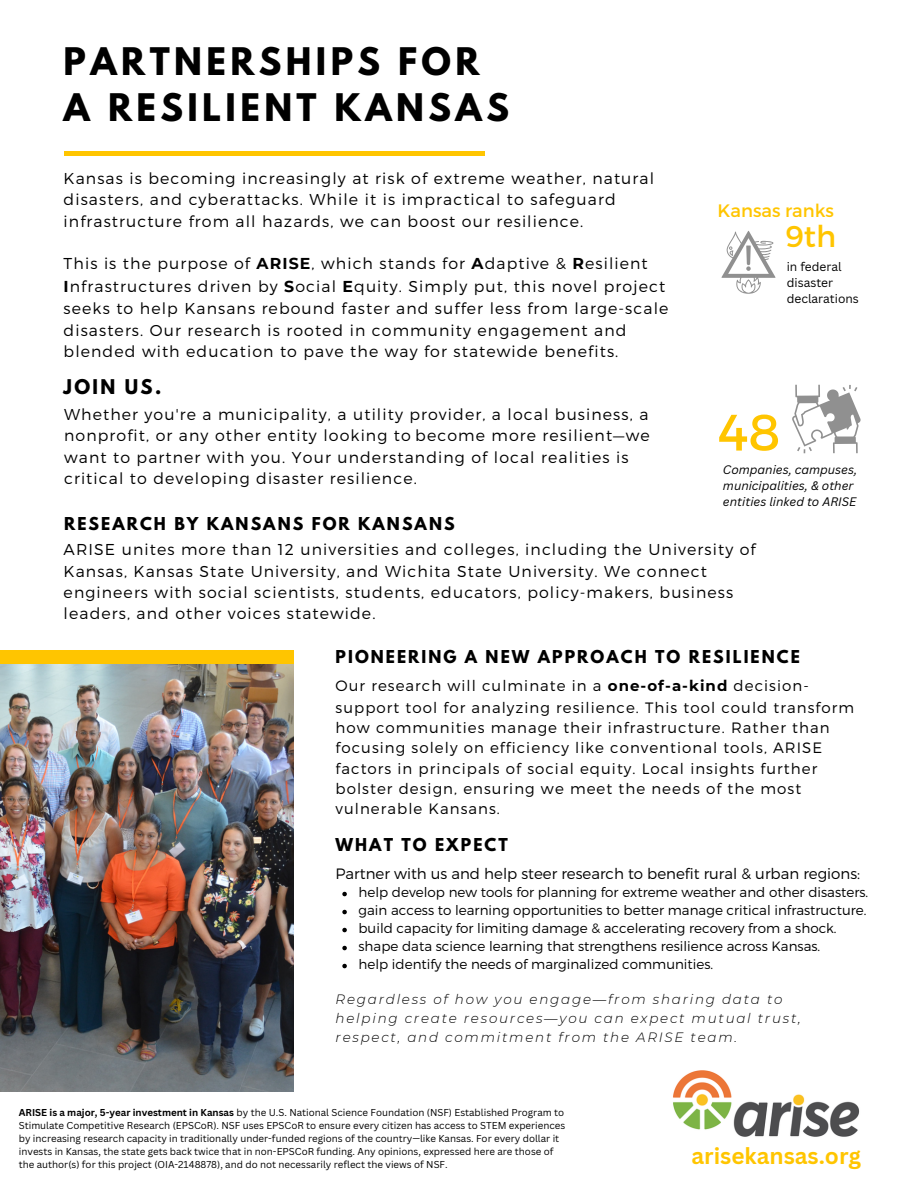
<style>
.page{position:relative;width:918px;height:1188px;background:#fff}
.page>*{position:absolute;margin:0;border:0;box-sizing:border-box;transform-origin:0 0}
.t1{font:51.15px "Montserrat";color:#ffc500}
.t2{font:700 33.75px/46.2px "League Spartan";letter-spacing:.13em;color:#000}
.t3{font:30px "Montserrat";color:#ffc500}
.t4{font:700 22.5px "Canva Sans";color:#ffc500}
.t5{font:18px "Montserrat";color:#ffc500}
.t6{font:700 18px "League Spartan";letter-spacing:.13em;color:#000}
.t7{font:300 15.75px/21.3px "Montserrat";letter-spacing:.07em;color:#000}
.t8{font:700 15.75px "League Spartan";letter-spacing:.13em;color:#000}
.t9{font:300 15px/20.4px "Montserrat";letter-spacing:.07em;color:#000}
.t10{font:300 15px "Montserrat";color:#000}
.t11{font:300 13.5px/18px "Montserrat";color:#000}
.t12{font:italic 300 13.5px/19.2px "Montserrat";letter-spacing:.13em;color:#000}
.t13{font:italic 12px/16px "Canva Sans";color:#000}
.t14{font:12px/16px "Canva Sans";color:#000}
.t15{font:9.75px/13px "Canva Sans";color:#000}
.s1{font-weight:700}
</style>
<div class="page">
<svg style="left:792px;top:385px;width:69px;height:68px"></svg>
<svg style="left:722px;top:231px;width:53px;height:63px"></svg>
<div style="left:64px;top:151px;width:420px;height:5px;background:#ffc500"></div>
<div style="left:0;top:650px;width:294px;height:20px;background:#ffc500"></div>
<img style="left:0;top:664px;width:294px;height:428px">
<img style="left:673px;top:1071px;width:187px;height:66px">
<svg style="left:342px;top:892px;width:5px;height:4px"></svg>
<svg style="left:342px;top:910px;width:5px;height:4px"></svg>
<svg style="left:342px;top:928px;width:5px;height:4px"></svg>
<svg style="left:342px;top:946px;width:5px;height:4px"></svg>
<svg style="left:342px;top:964px;width:5px;height:4px"></svg>
<h2 class="t2" style="left:64px;top:42px;width:447px">PARTNERSHIPS FOR<br>A RESILIENT KANSAS</h2>
<p class="t7" style="left:64px;top:167px;width:592px">Kansas is becoming increasingly at risk of extreme weather, natural disasters, and cyberattacks. While it is impractical to safeguard infrastructure from all hazards, we can boost our resilience.</p>
<p class="t7" style="left:64px;top:252px;width:606px;line-height:21.9px">This is the purpose of <span class="s1">ARISE</span>, which stands for <span class="s1">A</span>daptive &amp; <span class="s1">R</span>esilient <span class="s1">I</span>nfrastructures driven by <span class="s1">S</span>ocial <span class="s1">E</span>quity. Simply put, this novel project seeks to help Kansans rebound faster and suffer less from large-scale disasters. Our research is rooted in community engagement and blended with education to pave the way for statewide benefits.</p>
<p class="t6" style="left:64px;top:378px;width:99px">JOIN US.</p>
<p class="t7" style="left:64px;top:403px;width:587px">Whether you're a municipality, a utility provider, a local business, a nonprofit, or any other entity looking to become more resilient—we want to partner with you. Your understanding of local realities is critical to developing disaster resilience.</p>
<p class="t5" style="left:718px;top:199px;width:118px">Kansas ranks</p>
<h3 class="t3" style="left:786px;top:217px;width:52px">9th</h3>
<p class="t14" style="left:787px;top:258px;width:74px">in federal disaster declarations</p>
<h1 class="t1" style="left:718px;top:399px;width:64px">48</h1>
<p class="t13" style="left:723px;top:461px;width:136px">Companies, campuses, municipalities, &amp; other entities linked to ARISE</p>
<p class="t8" style="left:64px;top:516px;width:392px">RESEARCH BY KANSANS FOR KANSANS</p>
<p class="t7" style="left:64px;top:538px;width:694px">ARISE unites more than 12 universities and colleges, including the University of Kansas, Kansas State University, and Wichita State University. We connect engineers with social scientists, students, educators, policy-makers, business leaders, and other voices statewide.</p>
<p class="t8" style="left:336px;top:649px;width:466px">PIONEERING A NEW APPROACH TO RESILIENCE</p>
<p class="t9" style="left:336px;top:675px;width:520px">Our research will culminate in a <span class="s1">one-of-a-kind</span> decision&shy;support tool for analyzing resilience. This tool could transform how communities manage their infrastructure. Rather than focusing solely on efficiency like conventional tools, ARISE factors in principals of social equity. Local insights further bolster design, ensuring we meet the needs of the most vulnerable Kansans.</p>
<p class="t8" style="left:336px;top:837px;width:174px">WHAT TO EXPECT</p>
<p class="t10" style="left:336px;top:864px;width:526px">Partner with us and help steer research to benefit rural &amp; urban regions:</p>
<p class="t11" style="left:359px;top:883px;width:511px">help develop new tools for planning for extreme weather and other disasters. gain access to learning opportunities to better manage critical infrastructure. build capacity for limiting damage &amp; accelerating recovery from a shock. shape data science learning that strengthens resilience across Kansas.<br>help identify the needs of marginalized communities.</p>
<p class="t12" style="left:336px;top:989px;width:467px">Regardless of how you engage—from sharing data to helping create resources—you can expect mutual trust, respect, and commitment from the ARISE team.</p>
<p class="t15" style="left:19px;top:1106px;width:548px"><span class="s1">ARISE is a major, 5-year investment in Kansas</span> by the U.S. National Science Foundation (NSF) Established Program to Stimulate Competitive Research (EPSCoR). NSF uses EPSCoR to ensure every citizen has access to STEM experiences by increasing research capacity in traditionally under-funded regions of the country—like Kansas. For every dollar it invests in Kansas, the state gets back twice that in non-EPSCoR funding. Any opinions, expressed here are those of the author(s) for this project (OIA-2148878), and do not necessarily reflect the views of NSF.</p>
<h3 class="t4" style="left:692px;top:1140px;width:171px">arisekansas.org</h3>
</div>
